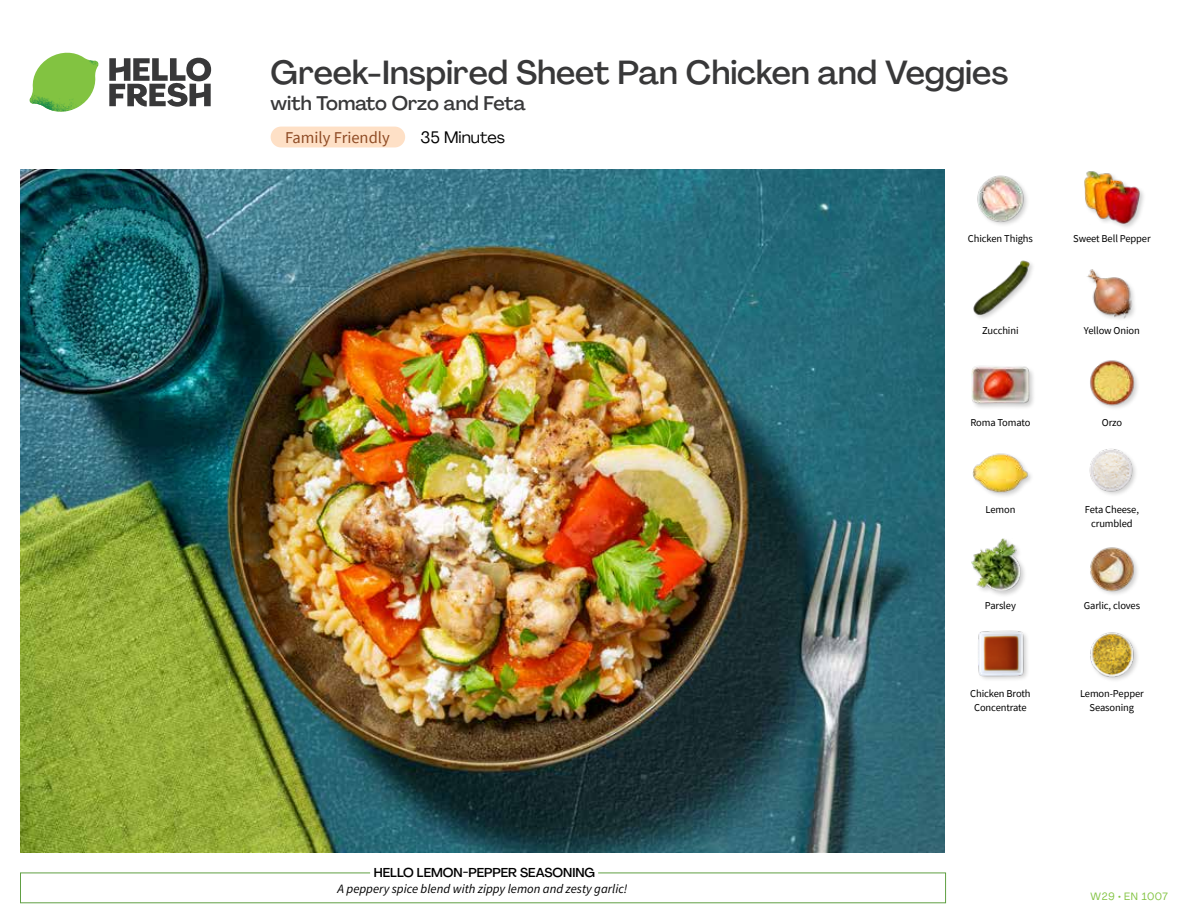
<style>
.page{position:relative;width:1188px;height:918px;background:#fff}
.page>*{position:absolute;margin:0;border:0;box-sizing:border-box;transform-origin:0 0}
.t1{font:500 33px "Agrandir";color:#383839}
.t2{font:500 19.5px "Agrandir";color:#383839}
.t3{font:16.5px "Source Sans Pro";color:#8e4b25}
.t4{font:16.5px "Agrandir";color:#000}
.t5{font:italic 12.75px "Source Sans Pro";color:#000}
.t6{font:500 12.75px "Agrandir";color:#000}
.t7{font:10.5px/13.5px "Source Sans Pro";letter-spacing:-.01em;color:#000;text-align:center}
.t8{font:10.5px "Agrandir";letter-spacing:.05em;color:#82c341}
</style>
<div class="page">
<svg style="left:109px;top:57px;width:102px;height:50px"></svg>
<svg style="left:34px;top:53px;width:62px;height:40px"></svg>
<img style="left:67px;top:53px;width:32px;height:26px">
<img style="left:33px;top:75px;width:59px;height:11px">
<img style="left:29px;top:79px;width:61px;height:33px">
<img style="left:65px;top:86px;width:27px;height:25px">
<div style="left:20px;top:873px;width:926px;height:30px;border:1px solid #609f43"></div>
<div style="left:370px;top:865px;width:228px;height:15px;background:#fff"></div>
<img style="left:21px;top:170px;width:924px;height:682px">
<div style="left:271px;top:127px;width:134px;height:20px;background:#fee0c6;border-radius:10px"></div>
<img style="left:1090px;top:632px;width:48px;height:48px">
<img style="left:978px;top:630px;width:50px;height:49px">
<img style="left:1090px;top:547px;width:48px;height:48px">
<div style="left:971px;top:537px;width:56px;height:61px;background:#000;opacity:.2"></div>
<img style="left:971px;top:538px;width:52px;height:53px">
<img style="left:1089px;top:448px;width:47px;height:47px">
<div style="left:972px;top:453px;width:62px;height:46px;background:#000;opacity:.2"></div>
<img style="left:972px;top:453px;width:57px;height:46px">
<img style="left:1090px;top:360px;width:48px;height:48px">
<div style="left:971px;top:366px;width:65px;height:44px;background:#000;opacity:.2"></div>
<img style="left:972px;top:366px;width:57px;height:44px">
<img style="left:1087px;top:269px;width:48px;height:50px">
<div style="left:973px;top:260px;width:63px;height:62px;background:#000;opacity:.2"></div>
<img style="left:973px;top:260px;width:56px;height:56px">
<div style="left:1083px;top:170px;width:63px;height:61px;background:#000;opacity:.2"></div>
<img style="left:1083px;top:170px;width:58px;height:55px">
<img style="left:977px;top:175px;width:50px;height:50px">
<h1 class="t1" style="left:271px;top:52px;width:739px">Greek-Inspired Sheet Pan Chicken and Veggies</h1>
<h2 class="t2" style="left:271px;top:91px;width:257px">with Tomato Orzo and Feta</h2>
<h3 class="t3" style="left:285px;top:127px;width:106px">Family Friendly</h3>
<h3 class="t4" style="left:421px;top:127px;width:86px">35 Minutes</h3>
<p class="t7" style="left:968px;top:231px;width:67px">Chicken Thighs</p>
<p class="t7" style="left:1073px;top:231px;width:79px">Sweet Bell Pepper</p>
<p class="t7" style="left:982px;top:324px;width:38px">Zucchini</p>
<p class="t7" style="left:1084px;top:324px;width:57px">Yellow Onion</p>
<p class="t7" style="left:970px;top:416px;width:62px">Roma Tomato</p>
<p class="t7" style="left:1102px;top:416px;width:22px">Orzo</p>
<p class="t7" style="left:986px;top:503px;width:31px">Lemon</p>
<p class="t7" style="left:1085px;top:503px;width:56px">Feta Cheese, crumbled</p>
<p class="t7" style="left:985px;top:599px;width:32px">Parsley</p>
<p class="t7" style="left:1084px;top:599px;width:58px">Garlic, cloves</p>
<p class="t7" style="left:970px;top:687px;width:62px">Chicken Broth<br>Concentrate</p>
<p class="t7" style="left:1080px;top:687px;width:65px">Lemon-Pepper<br>Seasoning</p>
<p class="t6" style="left:374px;top:864px;width:223px">HELLO LEMON-PEPPER SEASONING</p>
<p class="t5" style="left:338px;top:881px;width:291px">A peppery spice blend with zippy lemon and zesty garlic!</p>
<p class="t8" style="left:1091px;top:890px;width:79px">W29 • EN 1007</p>
</div>
